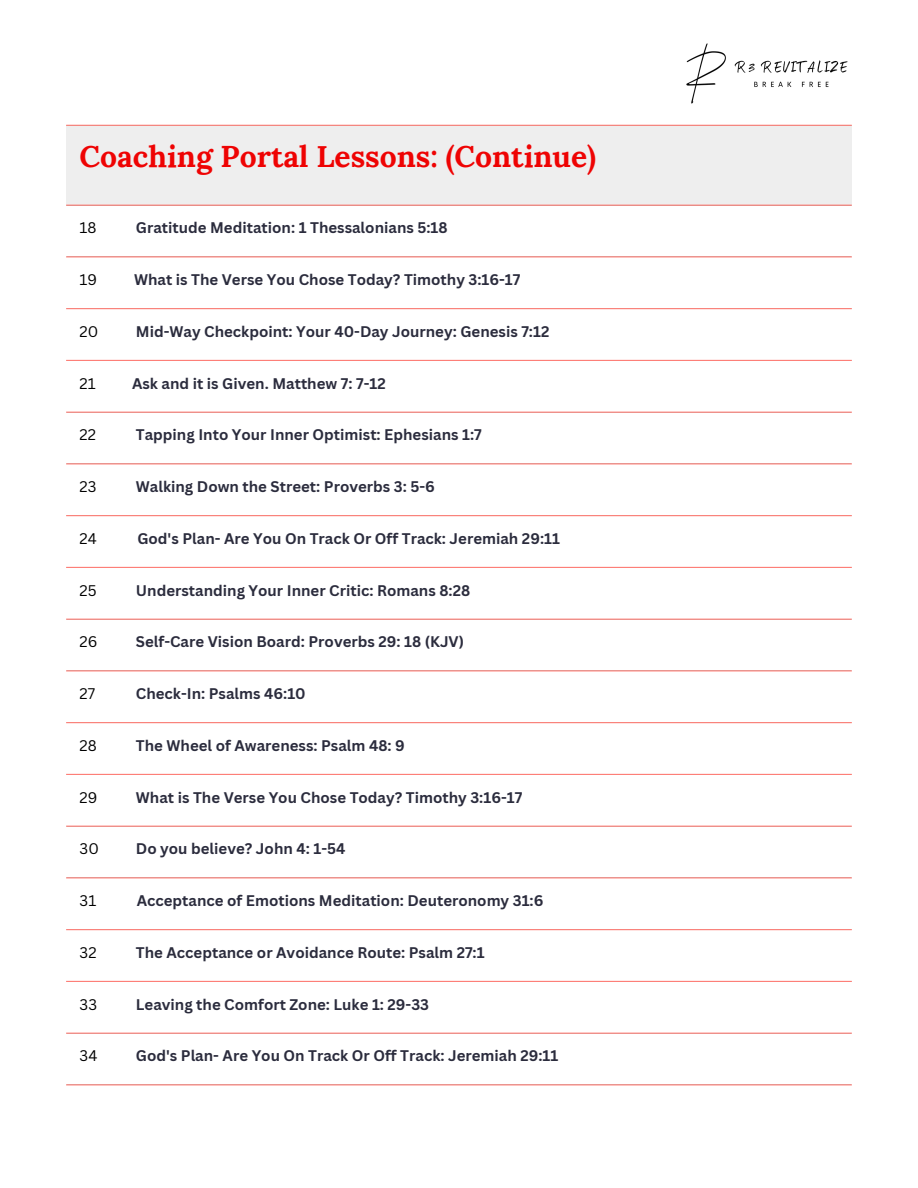
<style>
.page{position:relative;width:918px;height:1188px;background:#fff}
.page>*{position:absolute;margin:0;border:0;box-sizing:border-box;transform-origin:0 0}
.t1{font:700 30px "Lora";color:#ee0303}
.t2{font:700 15px "Canva Sans";color:#2b2c3d}
.t3{font:15px "Canva Sans";color:#000}
</style>
<div class="page">
<div style="left:66px;top:125px;width:786px;height:80px;background:#eee"></div>
<hr style="left:66px;top:125px;width:786px;height:1px;background:#ff7e76">
<hr style="left:66px;top:205px;width:786px;height:1px;background:#ff7e76">
<hr style="left:66px;top:256px;width:786px;height:1px;background:#ff7e76">
<hr style="left:66px;top:308px;width:786px;height:1px;background:#ff7e76">
<hr style="left:66px;top:360px;width:786px;height:1px;background:#ff7e76">
<hr style="left:66px;top:412px;width:786px;height:1px;background:#ff7e76">
<hr style="left:66px;top:463px;width:786px;height:1px;background:#ff7e76">
<hr style="left:66px;top:515px;width:786px;height:1px;background:#ff7e76">
<hr style="left:66px;top:567px;width:786px;height:1px;background:#ff7e76">
<hr style="left:66px;top:619px;width:786px;height:1px;background:#ff7e76">
<hr style="left:66px;top:670px;width:786px;height:1px;background:#ff7e76">
<hr style="left:66px;top:722px;width:786px;height:1px;background:#ff7e76">
<hr style="left:66px;top:774px;width:786px;height:1px;background:#ff7e76">
<hr style="left:66px;top:826px;width:786px;height:1px;background:#ff7e76">
<hr style="left:66px;top:877px;width:786px;height:1px;background:#ff7e76">
<hr style="left:66px;top:929px;width:786px;height:1px;background:#ff7e76">
<hr style="left:66px;top:981px;width:786px;height:1px;background:#ff7e76">
<hr style="left:66px;top:1033px;width:786px;height:1px;background:#ff7e76">
<hr style="left:66px;top:1084px;width:786px;height:1px;background:#ff7e76">
<img style="left:686px;top:43px;width:162px;height:61px">
<p class="t1" style="left:80px;top:137px;width:518px">Coaching Portal Lessons: (Continue)</p>
<p class="t3" style="left:80px;top:217px;width:19px">18</p>
<p class="t2" style="left:136px;top:217px;width:313px">Gratitude Meditation: 1 Thessalonians 5:18</p>
<p class="t3" style="left:80px;top:269px;width:19px">19</p>
<p class="t2" style="left:134px;top:269px;width:388px">What is The Verse You Chose Today? Timothy 3:16-17</p>
<p class="t3" style="left:80px;top:321px;width:20px">20</p>
<p class="t2" style="left:136px;top:321px;width:415px">Mid-Way Checkpoint: Your 40-Day Journey: Genesis 7:12</p>
<p class="t3" style="left:80px;top:373px;width:18px">21</p>
<p class="t2" style="left:132px;top:373px;width:255px">Ask and it is Given. Matthew 7: 7-12</p>
<p class="t3" style="left:80px;top:424px;width:18px">22</p>
<p class="t2" style="left:136px;top:424px;width:347px">Tapping Into Your Inner Optimist: Ephesians 1:7</p>
<p class="t3" style="left:80px;top:476px;width:18px">23</p>
<p class="t2" style="left:136px;top:476px;width:300px">Walking Down the Street: Proverbs 3: 5-6</p>
<p class="t3" style="left:80px;top:528px;width:19px">24</p>
<p class="t2" style="left:137px;top:528px;width:424px">God's Plan- Are You On Track Or Off Track: Jeremiah 29:11</p>
<p class="t3" style="left:80px;top:580px;width:19px">25</p>
<p class="t2" style="left:136px;top:580px;width:336px">Understanding Your Inner Critic: Romans 8:28</p>
<p class="t3" style="left:80px;top:631px;width:19px">26</p>
<p class="t2" style="left:136px;top:631px;width:330px">Self-Care Vision Board: Proverbs 29: 18 (KJV)</p>
<p class="t3" style="left:80px;top:683px;width:17px">27</p>
<p class="t2" style="left:136px;top:683px;width:171px">Check-In: Psalms 46:10</p>
<p class="t3" style="left:80px;top:735px;width:19px">28</p>
<p class="t2" style="left:136px;top:735px;width:271px">The Wheel of Awareness: Psalm 48: 9</p>
<p class="t3" style="left:80px;top:787px;width:19px">29</p>
<p class="t2" style="left:136px;top:787px;width:388px">What is The Verse You Chose Today? Timothy 3:16-17</p>
<p class="t3" style="left:80px;top:838px;width:21px">30</p>
<p class="t2" style="left:136px;top:838px;width:211px">Do you believe? John 4: 1-54</p>
<p class="t3" style="left:80px;top:890px;width:18px">31</p>
<p class="t2" style="left:137px;top:890px;width:408px">Acceptance of Emotions Meditation: Deuteronomy 31:6</p>
<p class="t3" style="left:80px;top:942px;width:18px">32</p>
<p class="t2" style="left:136px;top:942px;width:350px">The Acceptance or Avoidance Route: Psalm 27:1</p>
<p class="t3" style="left:80px;top:994px;width:19px">33</p>
<p class="t2" style="left:136px;top:994px;width:295px">Leaving the Comfort Zone: Luke 1: 29-33</p>
<p class="t3" style="left:80px;top:1045px;width:19px">34</p>
<p class="t2" style="left:136px;top:1045px;width:424px">God's Plan- Are You On Track Or Off Track: Jeremiah 29:11</p>
</div>
